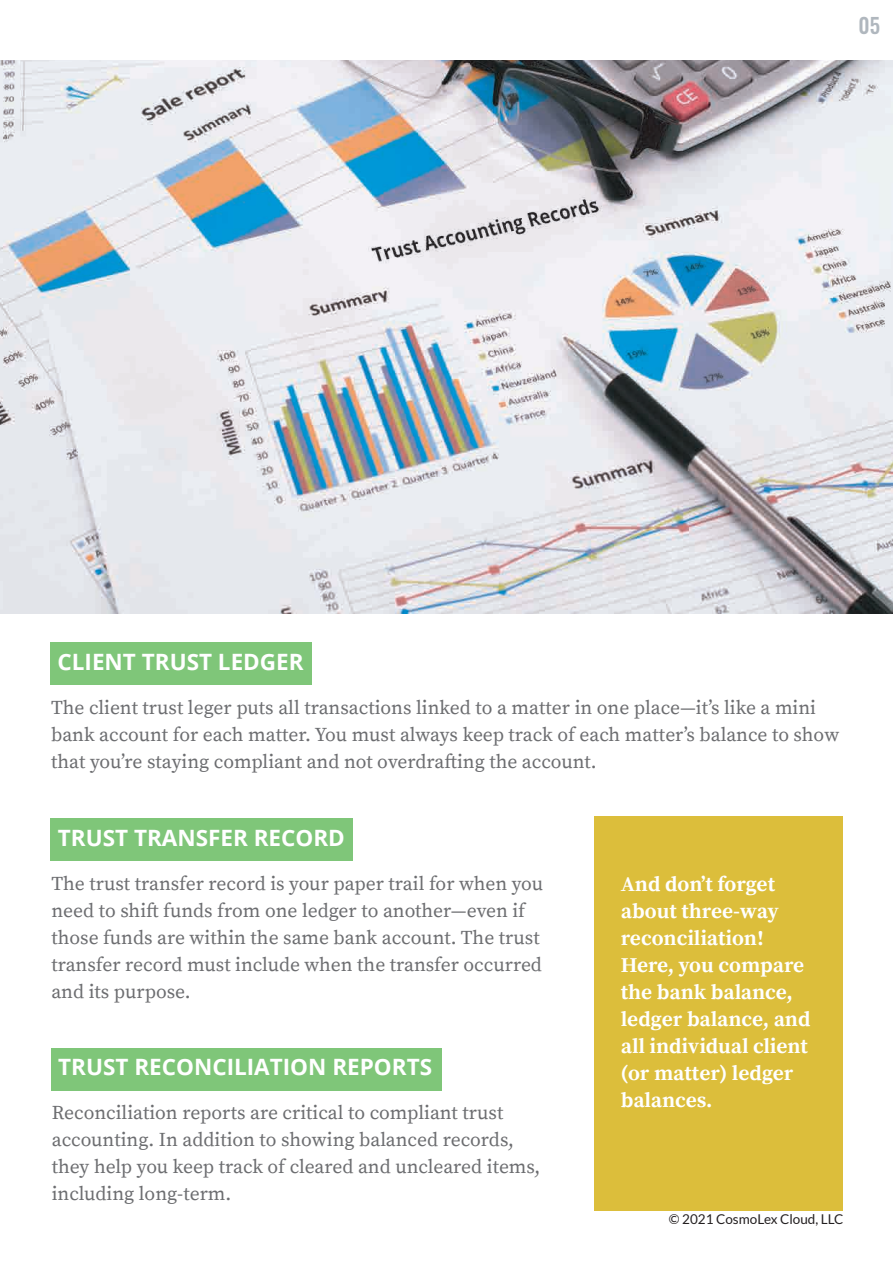
<style>
.page{position:relative;width:893px;height:1263px;background:#fff}
.page>*{position:absolute;margin:0;border:0;box-sizing:border-box;transform-origin:0 0}
.t1{font:700 22.5px "Open Sans";color:#fff}
.t2{font:700 21px/27px "Source Serif Pro";color:#fff}
.t3{font:500 21px "Oswald";color:#b0b7be}
.t4{font:19.5px/27px "Source Serif Pro";color:#6c6d70}
.t5{font:13.5px "Lato";color:#231f20}
</style>
<div class="page">
<div style="left:594px;top:816px;width:249px;height:394px;background:#dcbe3b"></div>
<img style="left:0;top:60px;width:893px;height:554px">
<div style="left:50px;top:643px;width:262px;height:42px;background:#7fc679"></div>
<div style="left:51px;top:818px;width:302px;height:42px;background:#7fc679"></div>
<div style="left:51px;top:1048px;width:391px;height:42px;background:#7fc679"></div>
<p class="t3" style="left:858px;top:14px;width:23px">05</p>
<p class="t1" style="left:58px;top:646px;width:248px">CLIENT TRUST LEDGER</p>
<p class="t4" style="left:51px;top:695px;width:790px">The client trust leger puts all transactions linked to a matter in one place—it’s like a mini bank account for each matter. You must always keep track of each matter’s balance to show that you’re staying compliant and not overdrafting the account.</p>
<p class="t1" style="left:58px;top:822px;width:289px">TRUST TRANSFER RECORD</p>
<p class="t4" style="left:51px;top:870px;width:493px">The trust transfer record is your paper trail for when you need to shift funds from one ledger to another—even if those funds are within the same bank account. The trust transfer record must include when the transfer occurred and its purpose.</p>
<p class="t1" style="left:58px;top:1051px;width:375px">TRUST RECONCILIATION REPORTS</p>
<p class="t4" style="left:52px;top:1100px;width:490px">Reconciliation reports are critical to compliant trust accounting. In addition to showing balanced records, they help you keep track of cleared and uncleared items, including long-term.</p>
<p class="t2" style="left:621px;top:871px;width:191px">And don’t forget about three-way reconciliation!<br>Here, you compare the bank balance, ledger balance, and all individual client (or matter) ledger balances.</p>
<p class="t5" style="left:669px;top:1212px;width:176px">© 2021 CosmoLex Cloud, LLC</p>
</div>
